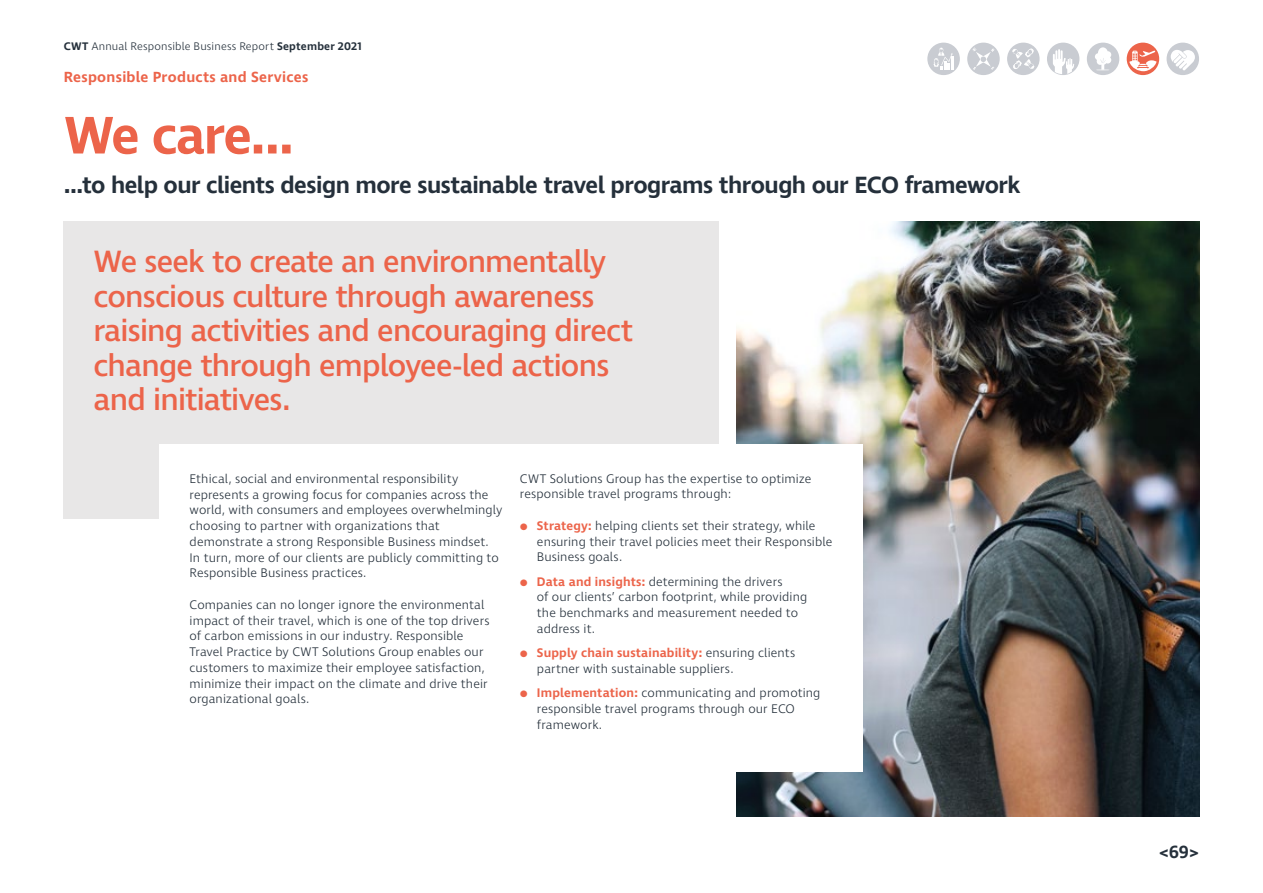
<style>
.page{position:relative;width:1263px;height:893px;background:#fff}
.page>*{position:absolute;margin:0;border:0;box-sizing:border-box;transform-origin:0 0}
.t1{font:600 54px "Ingra";letter-spacing:-.035em;color:#ec644a}
.t2{font:500 31.5px/34.5px "Ingra";letter-spacing:-.03em;color:#ec644a}
.t3{font:600 24px "Ingra";letter-spacing:-.025em;color:#25303b}
.t4{font:600 18px "Ingra";color:#25303b}
.t5{font:600 15px "Ingra";letter-spacing:.02em;color:#ec644a}
.t6{font:300 12.75px/15.8px "Ingra";letter-spacing:.01em;color:#25303b}
.t7{font:300 11.25px "Ingra";letter-spacing:.015em;color:#25303b}
.s1{font-weight:600}
.s2{color:#ec644a}
.s3{font-weight:600;color:#ec644a}
</style>
<div class="page">
<div style="left:1166px;top:43px;width:33px;height:32px;background:#c9ccd2;border:2px solid #c9ccd2;border-radius:50%"></div>
<svg style="left:1171px;top:50px;width:24px;height:20px"></svg>
<div style="left:1127px;top:43px;width:32px;height:32px;background:#ec644a;border:2px solid #ec644a;border-radius:50%"></div>
<svg style="left:1129px;top:51px;width:27px;height:20px"></svg>
<div style="left:1087px;top:43px;width:32px;height:32px;background:#c9ccd2;border:2px solid #c9ccd2;border-radius:50%"></div>
<svg style="left:1095px;top:47px;width:16px;height:24px"></svg>
<div style="left:1047px;top:43px;width:32px;height:32px;background:#c9ccd2;border:2px solid #c9ccd2;border-radius:50%"></div>
<svg style="left:1053px;top:49px;width:21px;height:25px"></svg>
<div style="left:1007px;top:43px;width:32px;height:32px;background:#c9ccd2;border:2px solid #c9ccd2;border-radius:50%"></div>
<svg style="left:1012px;top:48px;width:22px;height:22px"></svg>
<div style="left:927px;top:43px;width:33px;height:32px;background:#c9ccd2;border:2px solid #c9ccd2;border-radius:50%"></div>
<svg style="left:933px;top:48px;width:21px;height:22px"></svg>
<div style="left:967px;top:43px;width:33px;height:32px;background:#c9ccd2;border:2px solid #c9ccd2;border-radius:50%"></div>
<svg style="left:972px;top:47px;width:22px;height:23px"></svg>
<img style="left:736px;top:221px;width:463px;height:595px">
<div style="left:64px;top:221px;width:655px;height:298px;background:#e8e7e7"></div>
<div style="left:160px;top:444px;width:703px;height:328px;background:#fff"></div>
<p class="t7" style="left:64px;top:39px;width:299px"><span class="s1">CWT</span> Annual Responsible Business Report <span class="s1">September 2021</span></p>
<p class="t5" style="left:64px;top:68px;width:246px">Responsible Products and Services</p>
<h1 class="t1" style="left:64px;top:102px;width:232px">We care…</h1>
<h3 class="t3" style="left:64px;top:170px;width:958px">…to help our clients design more sustainable travel programs through our ECO framework</h3>
<h2 class="t2" style="left:94px;top:246px;width:541px">We seek to create an environmentally conscious culture through awareness raising activities and encouraging direct change through employee-led actions and initiatives.</h2>
<p class="t6" style="left:190px;top:471px;width:314px">Ethical, social and environmental responsibility represents a growing focus for companies across the world, with consumers and employees overwhelmingly choosing to partner with organizations that demonstrate a strong Responsible Business mindset.<br>In turn, more of our clients are publicly committing to Responsible Business practices.</p>
<p class="t6" style="left:190px;top:597px;width:301px">Companies can no longer ignore the environmental impact of their travel, which is one of the top drivers of carbon emissions in our industry. Responsible Travel Practice by CWT Solutions Group enables our customers to maximize their employee satisfaction, minimize their impact on the climate and drive their organizational goals.</p>
<p class="t6" style="left:520px;top:471px;width:293px">CWT Solutions Group has the expertise to optimize responsible travel programs through:</p>
<p class="t6" style="left:537px;top:518px;width:297px;text-indent:-17px"><span class="s2">⚫</span> <span class="s3">Strategy:</span> helping clients set their strategy, while ensuring their travel policies meet their Responsible<br>Business goals.</p>
<p class="t6" style="left:537px;top:574px;width:272px;text-indent:-17px"><span class="s2">⚫</span> <span class="s3">Data and insights:</span> determining the drivers<br>of our clients’ carbon footprint, while providing the benchmarks and measurement needed to address it.</p>
<p class="t6" style="left:537px;top:646px;width:260px;text-indent:-17px"><span class="s2">⚫</span> <span class="s3">Supply chain sustainability:</span> ensuring clients partner with sustainable suppliers.</p>
<p class="t6" style="left:537px;top:686px;width:285px;text-indent:-17px"><span class="s2">⚫</span> <span class="s3">Implementation:</span> communicating and promoting responsible travel programs through our ECO framework.</p>
<h3 class="t4" style="left:1159px;top:841px;width:42px">&lt;69&gt;</h3>
</div>
